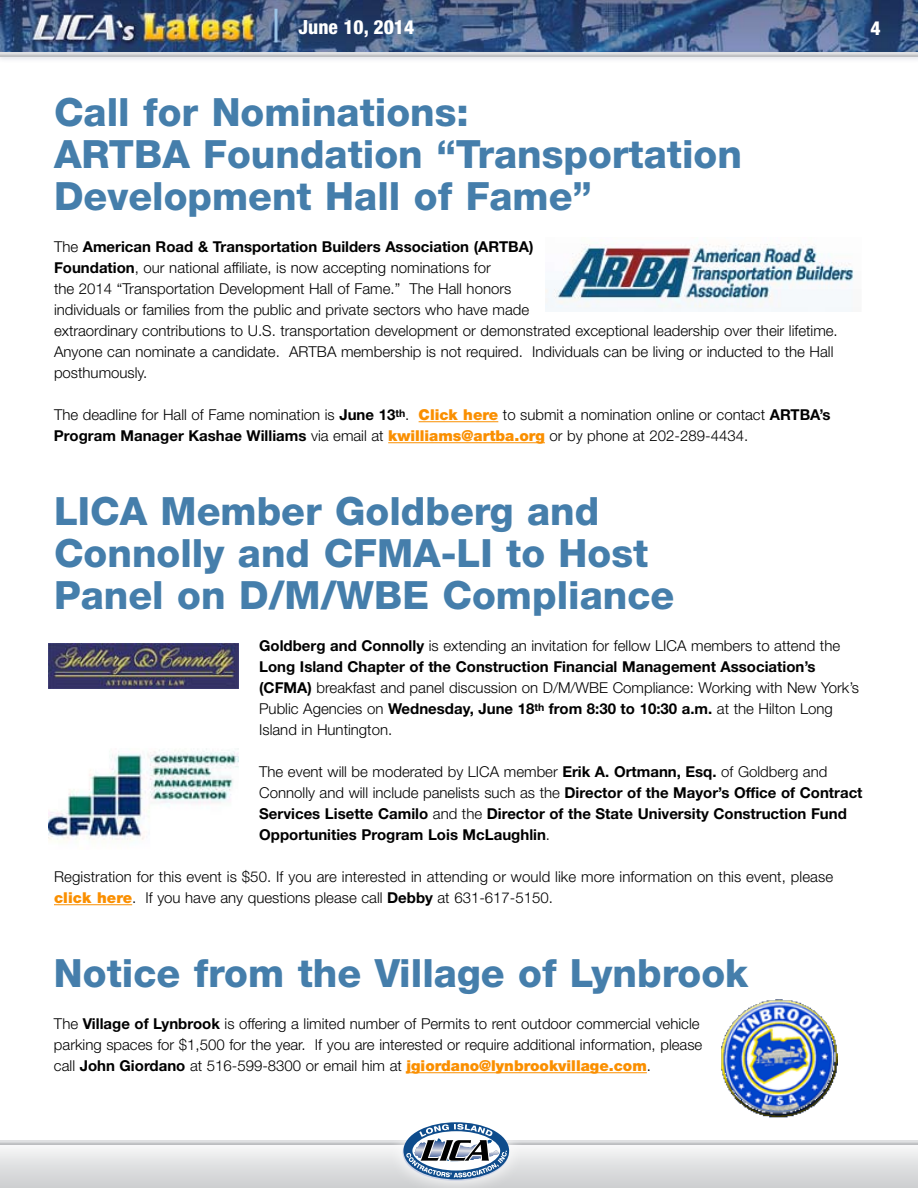
<style>
.page{position:relative;width:918px;height:1188px;background:#fff}
.page>*{position:absolute;margin:0;border:0;box-sizing:border-box;transform-origin:0 0}
.t1{font:800 39px/42px "Helvetica Neue";color:#457eab}
.t2{font:800 condensed 19.5px "Helvetica Neue";color:#fff}
.t3{font:300 15px/21px "Helvetica Neue";color:#000}
.t4{font:700 15px/21px "Helvetica Neue";color:#000}
.s1{font-weight:700}
.s2{font-weight:900;color:#fa8f00}
.s3{font-weight:300}
</style>
<div class="page">
<img style="left:0;top:0;width:918px;height:48px">
<div style="left:0;top:1143px;width:918px;height:45px;background:linear-gradient(to bottom,#f8f8f9,#cbccce)"></div>
<svg style="left:274px;top:9px;width:4px;height:33px"></svg>
<div style="left:0;top:48px;width:918px;height:15px;background:#203063;opacity:.19"></div>
<svg style="left:0;top:52px;width:918px;height:4px;background:#d4d5d7"></svg>
<svg style="left:0;top:1141px;width:918px;height:3px;background:#d1d2d4"></svg>
<div style="left:385px;top:1104px;width:137px;height:84px;background:#fff;opacity:.75"></div>
<svg style="left:403px;top:1122px;width:106px;height:59px"></svg>
<hr style="left:419px;top:421px;width:79px;height:1px;background:#fa8f00">
<hr style="left:388px;top:442px;width:157px;height:1px;background:#fa8f00">
<hr style="left:54px;top:904px;width:78px;height:1px;background:#fa8f00">
<hr style="left:406px;top:1072px;width:241px;height:1px;background:#fa8f00">
<img style="left:546px;top:244px;width:308px;height:68px">
<img style="left:49px;top:643px;width:189px;height:45px">
<img style="left:49px;top:749px;width:189px;height:91px">
<img style="left:721px;top:999px;width:116px;height:119px">
<h2 class="t2" style="left:299px;top:15px;width:117px">June 10, 2014</h2>
<h2 class="t2" style="left:870px;top:16px;width:12px">4</h2>
<h1 class="t1" style="left:54px;top:91px;width:689px">Call for Nominations:<br>ARTBA Foundation “Transportation<br>Development Hall of Fame”</h1>
<p class="t3" style="left:54px;top:236px;width:785px">The <span class="s1">American Road &amp; Transportation Builders Association (ARTBA)<br>Foundation</span>, our national affiliate, is now accepting nominations for<br>the 2014 “Transportation Development Hall of Fame.” The Hall honors<br>individuals or families from the public and private sectors who have made<br>extraordinary contributions to U.S. transportation development or demonstrated exceptional leadership over their lifetime.<br>Anyone can nominate a candidate. ARTBA membership is not required. Individuals can be living or inducted to the Hall posthumously.</p>
<p class="t3" style="left:54px;top:404px;width:778px">The deadline for Hall of Fame nomination is <span class="s1">June 13</span><sup>th</sup>. <span class="s2">Click here</span> to submit a nomination online or contact <span class="s1">ARTBA’s<br>Program Manager Kashae Williams</span> via email at <span class="s2">kwilliams@artba.org</span> or by phone at 202-289-4434.</p>
<h1 class="t1" style="left:54px;top:490px;width:622px">LICA Member Goldberg and<br>Connolly and CFMA-LI to Host<br>Panel on D/M/WBE Compliance</h1>
<p class="t3" style="left:259px;top:635px;width:601px"><span class="s1">Goldberg and Connolly</span> is extending an invitation for fellow LICA members to attend the <span class="s1">Long Island Chapter of the Construction Financial Management Association’s (CFMA)</span> breakfast and panel discussion on D/M/WBE Compliance: Working with New York’s Public Agencies on <span class="s1">Wednesday, June 18</span><sup>th</sup> <span class="s1">from 8:30 to 10:30 a.m.</span> at the Hilton Long Island in Huntington.</p>
<p class="t4" style="left:259px;top:761px;width:605px"><span class="s3">The event will be moderated by LICA member</span> Erik A. Ortmann, Esq. <span class="s3">of Goldberg and Connolly and will include panelists such as the</span> Director of the Mayor’s Office of Contract Services Lisette Camilo <span class="s3">and the</span> Director of the State University Construction Fund Opportunities Program Lois McLaughlin<span class="s3">.</span></p>
<p class="t3" style="left:54px;top:866px;width:781px">Registration for this event is $50. If you are interested in attending or would like more information on this event, please <span class="s2">click here</span>. If you have any questions please call <span class="s1">Debby</span> at 631-617-5150.</p>
<h1 class="t1" style="left:54px;top:952px;width:696px">Notice from the Village of Lynbrook</h1>
<p class="t3" style="left:54px;top:1013px;width:650px">The <span class="s1">Village of Lynbrook</span> is offering a limited number of Permits to rent outdoor commercial vehicle parking spaces for $1,500 for the year. If you are interested or require additional information, please call <span class="s1">John Giordano</span> at 516-599-8300 or email him at <span class="s2">jgiordano@lynbrookvillage.com</span>.</p>
</div>
